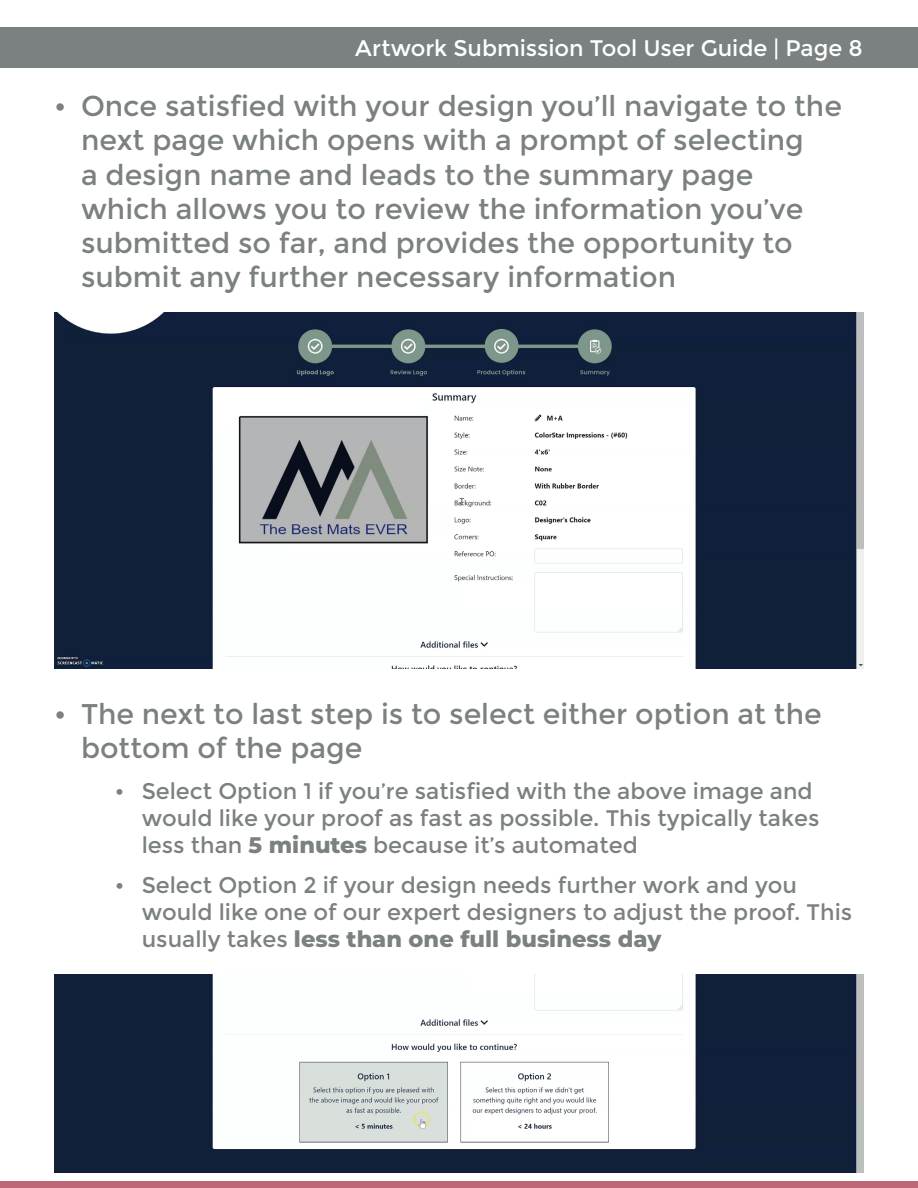
<style>
.page{position:relative;width:918px;height:1188px;background:#fff}
.page>*{position:absolute;margin:0;border:0;box-sizing:border-box;transform-origin:0 0}
.t1{font:28.5px/34.2px "Montserrat";color:#7b8080}
.t2{font:22.5px/27px "Montserrat";color:#7b8080}
.t3{font:22.5px "Montserrat";color:#fff}
.s1{font-weight:800}
</style>
<div class="page">
<img style="left:54px;top:313px;width:810px;height:356px">
<div style="left:0;top:27px;width:917px;height:41px;background:#7b8080"></div>
<img style="left:54px;top:974px;width:810px;height:199px">
<div style="left:1px;top:1182px;width:917px;height:6px;background:#bd6676"></div>
<p class="t3" style="left:355px;top:35px;width:509px">Artwork Submission Tool User Guide | Page 8</p>
<p class="t1" style="left:81px;top:89px;width:763px;text-indent:-27px">• Once satisfied with your design you’ll navigate to the next page which opens with a prompt of selecting<br>a design name and leads to the summary page which allows you to review the information you’ve submitted so far, and provides the opportunity to submit any further necessary information</p>
<p class="t1" style="left:81px;top:697px;width:742px;text-indent:-27px">• The next to last step is to select either option at the bottom of the page</p>
<p class="t2" style="left:142px;top:778px;width:679px;text-indent:-27px">• Select Option 1 if you’re satisfied with the above image and would like your proof as fast as possible. This typically takes less than <span class="s1">5 minutes</span> because it’s automated</p>
<p class="t2" style="left:142px;top:872px;width:712px;text-indent:-27px">• Select Option 2 if your design needs further work and you would like one of our expert designers to adjust the proof. This usually takes <span class="s1">less than one full business day</span></p>
</div>
